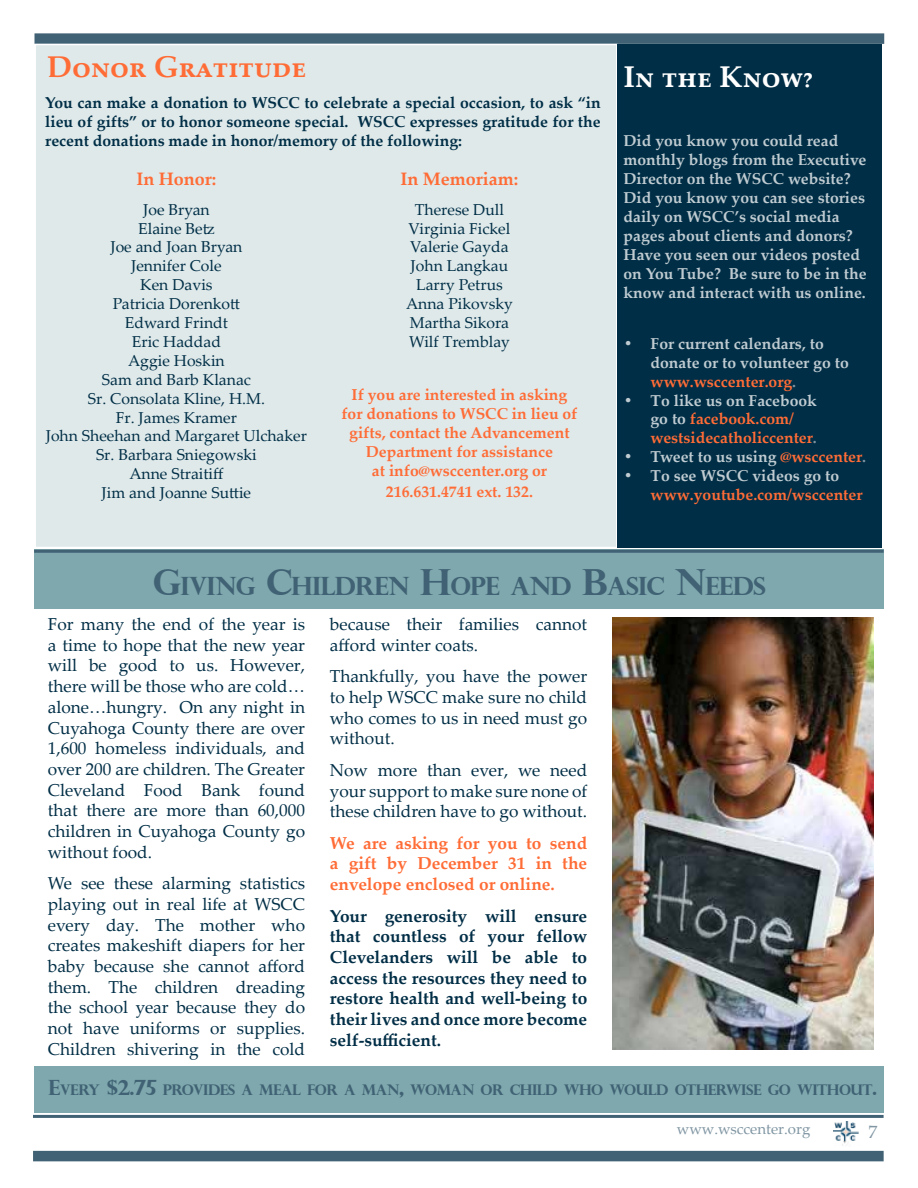
<style>
.page{position:relative;width:918px;height:1188px;background:#fff}
.page>*{position:absolute;margin:0;border:0;box-sizing:border-box;transform-origin:0 0}
.t1{font:700 30px "Palatino Linotype";color:#ff6c36}
.t2{font:700 30px "Palatino Linotype";color:#fff}
.t3{font:700 25.2px "Perpetua Titling";letter-spacing:-.035em;color:#406274}
.t4{font:700 18px "Palatino Linotype";color:#ff6c36}
.t5{font:18px "Palatino Linotype";color:#8096a3}
.t6{font:17.25px/20.7px "Palatino Linotype";color:#002e46;text-align:justify}
.t7{font:700 17.25px/20.7px "Palatino Linotype";color:#002e46;text-align:justify}
.t8{font:700 17.25px/20.7px "Palatino Linotype";color:#ff6c36;text-align:justify}
.t9{font:700 15.75px/18.9px "Palatino Linotype";color:#bfcbd1}
.t10{font:15.75px/18.9px "Palatino Linotype";color:#002e46;text-align:center}
.t11{font:700 15.75px/18.9px "Palatino Linotype";color:#ff6c36;text-align:center}
.t12{font:700 15.75px/18.9px "Palatino Linotype";color:#002e46;text-align:justify}
.t13{font:15px "Palatino Linotype";color:#8096a3}
.t14{font:700 14.7px "Perpetua Titling";letter-spacing:-.035em;color:#406274}
.s1{color:#ff6c36}
.s2{color:#8096a3}
.s3{color:#bfcbd1}
.s4{font-size:36px}
.s5{font-size:21px}
</style>
<div class="page">
<div style="left:35px;top:550px;width:849px;height:59px;background:#7ea8ad"></div>
<div style="left:33px;top:1151px;width:851px;height:10px;background:#406274"></div>
<hr style="left:33px;top:1115px;width:851px;height:3px;background:#406274">
<div style="left:34px;top:33px;width:850px;height:11px;background:#406274"></div>
<hr style="left:34px;top:550px;width:850px;height:3px;background:#406274">
<div style="left:34px;top:44px;width:583px;height:504px;background:#dfe9ea;border:2px solid #fff"></div>
<div style="left:34px;top:1066px;width:850px;height:46px;background:#7ea8ad"></div>
<img style="left:834px;top:1122px;width:25px;height:24px">
<img style="left:612px;top:617px;width:261px;height:433px">
<div style="left:617px;top:44px;width:264px;height:503px;background:#002e46"></div>
<h1 class="t1" style="left:47px;top:46px;width:261px">Donor Gratitude</h1>
<p class="t12" style="left:45px;top:93px;width:557px">You can make a donation to WSCC to celebrate a special occasion, to ask “in lieu of gifts” or to honor someone special. WSCC expresses gratitude for the recent donations made in honor/memory of the following:</p>
<p class="t4" style="left:136px;top:166px;width:82px">In Honor:</p>
<p class="t10" style="left:46px;top:199px;width:263px">Joe Bryan<br>Elaine Betz<br>Joe and Joan Bryan<br>Jennifer Cole<br>Ken Davis<br>Patricia Dorenkott<br>Edward Frindt<br>Eric Haddad<br>Aggie Hoskin<br>Sam and Barb Klanac<br>Sr. Consolata Kline, H.M.<br>Fr. James Kramer<br>John Sheehan and Margaret Ulchaker<br>Sr. Barbara Sniegowski<br>Anne Straitiff<br>Jim and Joanne Suttie</p>
<p class="t4" style="left:400px;top:166px;width:120px">In Memoriam:</p>
<p class="t10" style="left:406px;top:199px;width:108px">Therese Dull<br>Virginia Fickel<br>Valerie Gayda<br>John Langkau<br>Larry Petrus<br>Anna Pikovsky<br>Martha Sikora<br>Wilf Tremblay</p>
<p class="t11" style="left:342px;top:385px;width:237px">If you are interested in asking for donations to WSCC in lieu of gifts, contact the Advancement<br>Department for assistance<br>at info@wsccenter.org or</p>
<p class="t11" style="left:386px;top:482px;width:148px">216.631.4741 ext. 132.</p>
<h1 class="t2" style="left:624px;top:55px;width:191px">In the Know?</h1>
<p class="t9" style="left:624px;top:131px;width:245px">Did you know you could read monthly blogs from the Executive<br>Director on the WSCC website?<br>Did you know you can see stories daily on WSCC’s social media pages about clients and donors?<br>Have you seen our videos posted on You Tube? Be sure to be in the know and interact with us online.</p>
<p class="t9" style="left:651px;top:333px;width:200px;text-indent:-27px">• For current calendars, to donate or to volunteer go to <span class="s1">www.wsccenter.org</span><span class="s2">.</span></p>
<p class="t11" style="left:651px;top:390px;width:168px;text-align:left;text-indent:-27px"><span class="s3">• To like us on Facebook go to</span> facebook.com/ westsidecatholiccenter<span class="s2">.</span></p>
<p class="t9" style="left:624px;top:447px;width:244px">• Tweet to us using <span class="s1">@wsccenter</span><span class="s2">.</span></p>
<p class="t9" style="left:624px;top:466px;width:217px">• To see WSCC videos go to</p>
<p class="t11" style="left:651px;top:485px;width:213px">www.youtube.com/wsccenter</p>
<h2 class="t3" style="left:153px;top:570px;width:615px"><span class="s4">G</span>IVING <span class="s4">C</span>HILDREN <span class="s4">H</span>OPE AND <span class="s4">B</span>ASIC <span class="s4">N</span>EEDS</h2>
<p class="t6" style="left:48px;top:613px;width:259px">For many the end of the year is a time to hope that the new year will be good to us. However, there will be those who are cold… alone…hungry. On any night in Cuyahoga County there are over 1,600 homeless individuals, and over 200 are children. The Greater Cleveland Food Bank found that there are more than 60,000 children in Cuyahoga County go without food.</p>
<p class="t6" style="left:48px;top:872px;width:259px">We see these alarming statistics playing out in real life at WSCC every day. The mother who creates makeshift diapers for her baby because she cannot afford them. The children dreading the school year because they do not have uniforms or supplies.<br>Children shivering in the cold</p>
<p class="t6" style="left:330px;top:613px;width:259px">because their families cannot afford winter coats.</p>
<p class="t6" style="left:330px;top:665px;width:259px">Thankfully, you have the power to help WSCC make sure no child who comes to us in need must go without.</p>
<p class="t6" style="left:330px;top:759px;width:259px">Now more than ever, we need your support to make sure none of these children have to go without.</p>
<p class="t8" style="left:330px;top:832px;width:259px">We are asking for you to send a gift by December 31 in the envelope enclosed or online.</p>
<p class="t7" style="left:330px;top:905px;width:259px">Your generosity will ensure that countless of your fellow Clevelanders will be able to access the resources they need to restore health and well-being to their lives and once more become self-sufficient.</p>
<p class="t14" style="left:48px;top:1081px;width:831px"><span class="s5">E</span>VERY <span class="s5">$2.75</span> PROVIDES A MEAL FOR A MAN<span class="s5">,</span> WOMAN OR CHILD WHO WOULD OTHERWISE GO WITHOUT<span class="s5">.</span></p>
<p class="t13" style="left:677px;top:1119px;width:135px">www.wsccenter.org</p>
<p class="t5" style="left:868px;top:1119px;width:10px">7</p>
</div>
